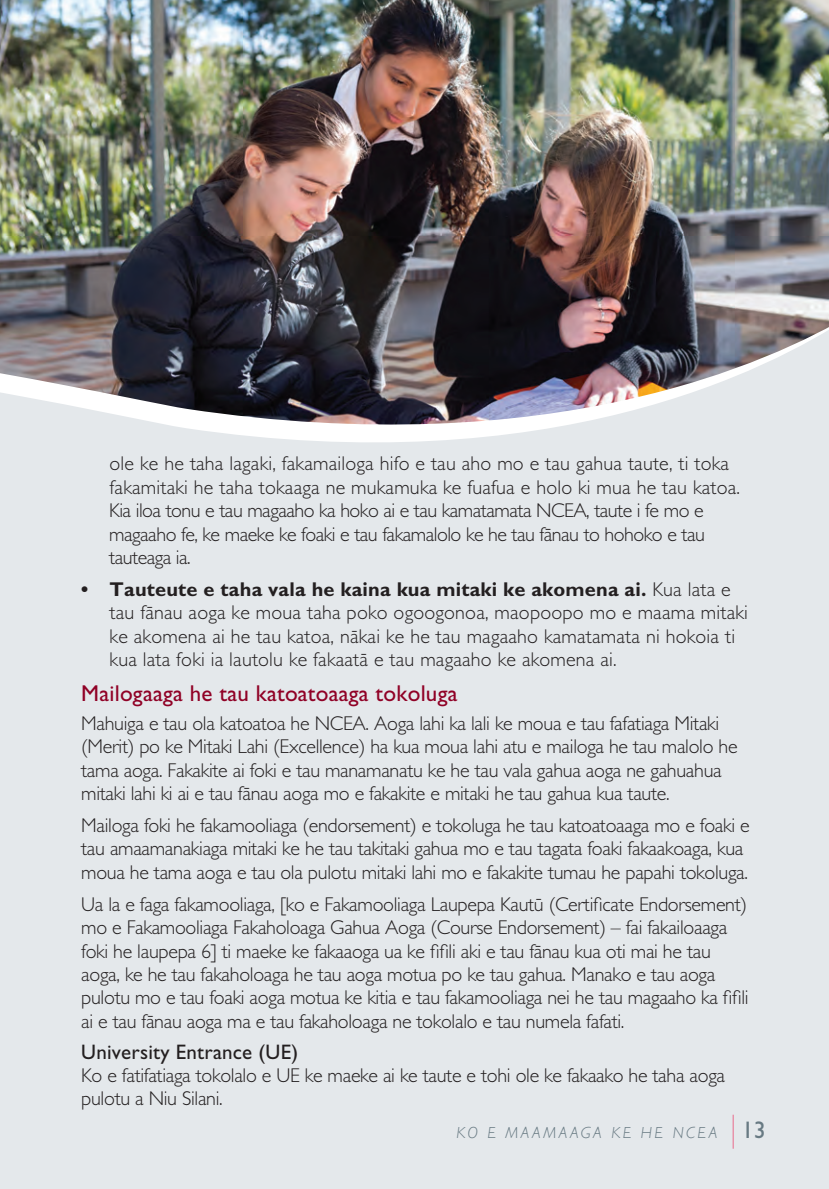
<style>
.page{position:relative;width:829px;height:1189px;background:#fff}
.page>*{position:absolute;margin:0;border:0;box-sizing:border-box;transform-origin:0 0}
.t1{font:23px "Gill Sans Maori";letter-spacing:.01em;color:#900126}
.t2{font:21px "Gill Sans Maori";letter-spacing:.01em;color:#231f20}
.t3{font:300 20px/23.4px "Gill Sans Maori";letter-spacing:-.015em;color:#231f20}
.t4{font:300 20px/23.4px "Gill Sans Maori";letter-spacing:.01em;color:#231f20}
.t5{font:italic 300 16px "Gill Sans";letter-spacing:.16em;color:#687a83}
.s1{font-weight:700}
.s2{font-family:"Gill Sans Maori";font-weight:400;font-style:normal;font-size:24px}
</style>
<div class="page">
<div style="left:0;top:463px;width:829px;height:726px;background:#e4e8eb"></div>
<img style="left:0;top:0;width:829px;height:463px">
<hr style="left:733px;top:1114px;width:1px;height:34px;background:#ed164b">
<p class="t3" style="left:109px;top:452px;width:632px">ole ke he taha lagaki, fakamailoga hifo e tau aho mo e tau gahua taute, ti toka fakamitaki he taha tokaaga ne mukamuka ke fuafua e holo ki mua he tau katoa.<br>Kia iloa tonu e tau magaaho ka hoko ai e tau kamatamata NCEA, taute i fe mo e magaaho fe, ke maeke ke foaki e tau fakamalolo ke he tau fänau to hohoko e tau tauteaga ia.</p>
<p class="t4" style="left:110px;top:578px;width:640px;text-indent:-28px"><span class="s1">• Tauteute e taha vala he kaina kua mitaki ke akomena ai.</span> Kua lata e tau fänau aoga ke moua taha poko ogoogonoa, maopoopo mo e maama mitaki ke akomena ai he tau katoa, näkai ke he tau magaaho kamatamata ni hokoia ti kua lata foki ia lautolu ke fakaatä e tau magaaho ke akomena ai.</p>
<p class="t1" style="left:81px;top:680px;width:378px">Mailogaaga he tau katoatoaaga tokoluga</p>
<p class="t3" style="left:81px;top:712px;width:658px">Mahuiga e tau ola katoatoa he NCEA. Aoga lahi ka lali ke moua e tau fafatiaga Mitaki (Merit) po ke Mitaki Lahi (Excellence) ha kua moua lahi atu e mailoga he tau malolo he tama aoga. Fakakite ai foki e tau manamanatu ke he tau vala gahua aoga ne gahuahua mitaki lahi ki ai e tau fänau aoga mo e fakakite e mitaki he tau gahua kua taute.</p>
<p class="t3" style="left:81px;top:814px;width:670px">Mailoga foki he fakamooliaga (endorsement) e tokoluga he tau katoatoaaga mo e foaki e tau amaamanakiaga mitaki ke he tau takitaki gahua mo e tau tagata foaki fakaakoaga, kua moua he tama aoga e tau ola pulotu mitaki lahi mo e fakakite tumau he papahi tokoluga.</p>
<p class="t3" style="left:81px;top:892px;width:669px">Ua la e faga fakamooliaga, [ko e Fakamooliaga Laupepa Kautü (Certificate Endorsement) mo e Fakamooliaga Fakaholoaga Gahua Aoga (Course Endorsement) – fai fakailoaaga foki he laupepa 6] ti maeke ke fakaaoga ua ke fifili aki e tau fänau kua oti mai he tau aoga, ke he tau fakaholoaga he tau aoga motua po ke tau gahua. Manako e tau aoga pulotu mo e tau foaki aoga motua ke kitia e tau fakamooliaga nei he tau magaaho ka fifili ai e tau fänau aoga ma e tau fakaholoaga ne tokolalo e tau numela fafati.</p>
<p class="t2" style="left:81px;top:1040px;width:218px">University Entrance (UE)</p>
<p class="t3" style="left:81px;top:1064px;width:645px">Ko e fatifatiaga tokolalo e UE ke maeke ai ke taute e tohi ole ke fakaako he taha aoga pulotu a Niu Silani.</p>
<p class="t5" style="left:456px;top:1124px;width:311px">KO E MAAMAAGA KE HE NCEA <span class="s2">13</span></p>
</div>
